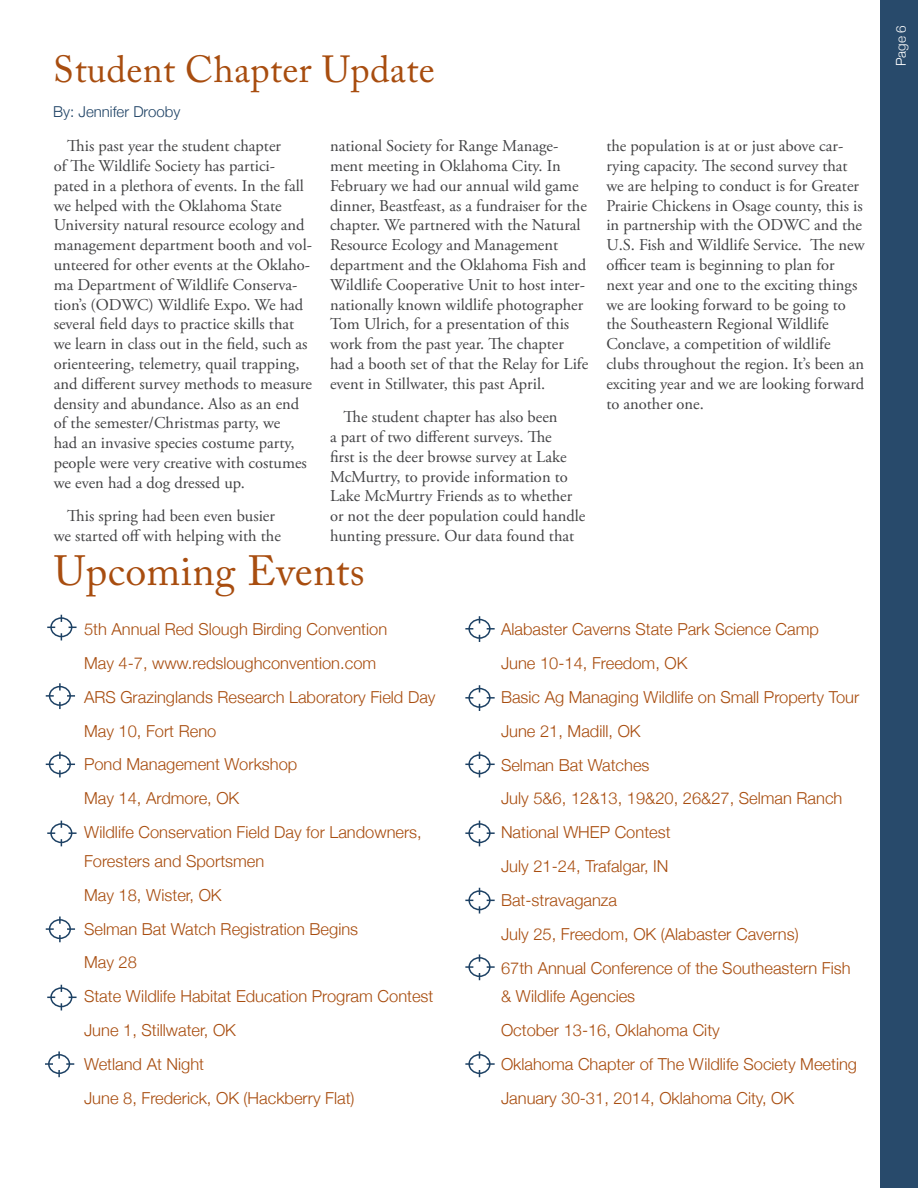
<style>
.page{position:relative;width:918px;height:1188px;background:#fff}
.page>*{position:absolute;margin:0;border:0;box-sizing:border-box;transform-origin:0 0}
.t1{font:42px "Adobe Caslon Pro";letter-spacing:.01em;color:#a84d0f}
.t2{font:37.5px "Adobe Caslon Pro";letter-spacing:.01em;color:#a84d0f}
.t3{font:16.5px/19.8px "Adobe Garamond Pro";color:#424244}
.t4{font:300 16.5px/33.9px "Helvetica Neue";color:#a84d0f}
.t5{font:300 15px "Helvetica Neue";color:#1d4164}
.t6{font:300 13.5px "Helvetica Neue";color:#fff}
</style>
<div class="page">
<div style="left:880px;top:0;width:38px;height:1188px;background:#284a6b"></div>
<div style="left:468px;top:1054px;width:23px;height:20px;border:2px solid #1d4164;border-radius:50%"></div>
<svg style="left:487px;top:1063px;width:8px;height:2px"></svg>
<svg style="left:465px;top:1063px;width:8px;height:2px"></svg>
<div style="left:468px;top:957px;width:23px;height:20px;border:2px solid #1d4164;border-radius:50%"></div>
<svg style="left:487px;top:966px;width:8px;height:2px"></svg>
<svg style="left:465px;top:966px;width:8px;height:2px"></svg>
<div style="left:468px;top:619px;width:23px;height:20px;border:2px solid #1d4164;border-radius:50%"></div>
<svg style="left:487px;top:628px;width:8px;height:2px"></svg>
<svg style="left:465px;top:628px;width:8px;height:2px"></svg>
<div style="left:49px;top:686px;width:22px;height:20px;border:2px solid #1d4164;border-radius:50%"></div>
<svg style="left:67px;top:695px;width:8px;height:2px"></svg>
<svg style="left:46px;top:683px;width:15px;height:26px"></svg>
<div style="left:50px;top:617px;width:22px;height:20px;border:2px solid #1d4164;border-radius:50%"></div>
<div style="left:468px;top:688px;width:23px;height:20px;border:2px solid #1d4164;border-radius:50%"></div>
<svg style="left:487px;top:697px;width:8px;height:2px"></svg>
<svg style="left:465px;top:697px;width:8px;height:2px"></svg>
<div style="left:468px;top:890px;width:23px;height:20px;border:2px solid #1d4164;border-radius:50%"></div>
<div style="left:48px;top:1054px;width:22px;height:20px;border:2px solid #1d4164;border-radius:50%"></div>
<svg style="left:66px;top:1063px;width:8px;height:2px"></svg>
<svg style="left:45px;top:1051px;width:15px;height:26px"></svg>
<div style="left:468px;top:823px;width:23px;height:20px;border:2px solid #1d4164;border-radius:50%"></div>
<svg style="left:487px;top:832px;width:8px;height:2px"></svg>
<svg style="left:465px;top:832px;width:8px;height:2px"></svg>
<div style="left:468px;top:754px;width:23px;height:20px;border:2px solid #1d4164;border-radius:50%"></div>
<div style="left:50px;top:987px;width:22px;height:20px;border:2px solid #1d4164;border-radius:50%"></div>
<div style="left:49px;top:919px;width:22px;height:20px;border:2px solid #1d4164;border-radius:50%"></div>
<svg style="left:67px;top:928px;width:8px;height:2px"></svg>
<svg style="left:46px;top:917px;width:15px;height:25px"></svg>
<div style="left:50px;top:823px;width:22px;height:20px;border:2px solid #1d4164;border-radius:50%"></div>
<svg style="left:69px;top:832px;width:8px;height:2px"></svg>
<svg style="left:47px;top:832px;width:8px;height:2px"></svg>
<div style="left:49px;top:754px;width:22px;height:20px;border:2px solid #1d4164;border-radius:50%"></div>
<svg style="left:46px;top:752px;width:15px;height:25px"></svg>
<h2 class="t2" style="left:53px;top:54px;width:383px">Student Chapter Update</h2>
<p class="t5" style="left:53px;top:105px;width:128px">By: Jennifer Drooby</p>
<p class="t3" style="left:54px;top:138px;width:260px;text-indent:13px">This past year the student chapter<br>of The Wildlife Society has partici&shy;pated in a plethora of events. In the fall we helped with the Oklahoma State University natural resource ecology and management department booth and vol&shy;unteered for other events at the Oklaho&shy;ma Department of Wildlife Conserva&shy;tion’s (ODWC) Wildlife Expo. We had several field days to practice skills that we learn in class out in the field, such as orienteering, telemetry, quail trapping, and different survey methods to measure density and abundance. Also as an end of the semester/Christmas party, we<br>had an invasive species costume party, people were very creative with costumes we even had a dog dressed up.</p>
<p class="t3" style="left:54px;top:508px;width:229px;text-align:center">This spring had been even busier we started off with helping with the</p>
<p class="t3" style="left:330px;top:138px;width:260px">national Society for Range Manage&shy;ment meeting in Oklahoma City. In February we had our annual wild game dinner, Beastfeast, as a fundraiser for the chapter. We partnered with the Natural Resource Ecology and Management department and the Oklahoma Fish and Wildlife Cooperative Unit to host inter&shy;nationally known wildlife photographer Tom Ulrich, for a presentation of this work from the past year. The chapter had a booth set of that the Relay for Life event in Stillwater, this past April.</p>
<p class="t3" style="left:330px;top:409px;width:257px;text-indent:13px">The student chapter has also been<br>a part of two different surveys. The<br>first is the deer browse survey at Lake McMurtry, to provide information to Lake McMurtry Friends as to whether or not the deer population could handle hunting pressure. Our data found that</p>
<p class="t3" style="left:606px;top:138px;width:260px">the population is at or just above car&shy;rying capacity. The second survey that we are helping to conduct is for Greater Prairie Chickens in Osage county, this is in partnership with the ODWC and the U.S. Fish and Wildlife Service. The new officer team is beginning to plan for next year and one to the exciting things we are looking forward to be going to the Southeastern Regional Wildlife Conclave, a competition of wildlife clubs throughout the region. It’s been an exciting year and we are looking forward to another one.</p>
<h1 class="t1" style="left:54px;top:554px;width:312px">Upcoming Events</h1>
<p class="t4" style="left:84px;top:613px;width:353px">5th Annual Red Slough Birding Convention<br>May 4-7, www.redsloughconvention.com<br>ARS Grazinglands Research Laboratory Field Day May 10, Fort Reno<br>Pond Management Workshop<br>May 14, Ardmore, OK<br>Wildlife Conservation Field Day for Landowners,</p>
<p class="t4" style="left:84px;top:845px;width:351px">Foresters and Sportsmen<br>May 18, Wister, OK<br>Selman Bat Watch Registration Begins<br>May 28<br>State Wildlife Habitat Education Program Contest<br>June 1, Stillwater, OK<br>Wetland At Night<br>June 8, Frederick, OK (Hackberry Flat)</p>
<p class="t4" style="left:501px;top:613px;width:360px">Alabaster Caverns State Park Science Camp<br>June 10-14, Freedom, OK<br>Basic Ag Managing Wildlife on Small Property Tour<br>June 21, Madill, OK<br>Selman Bat Watches<br>July 5&amp;6, 12&amp;13, 19&amp;20, 26&amp;27, Selman Ranch<br>National WHEP Contest<br>July 21-24, Trafalgar, IN<br>Bat-stravaganza<br>July 25, Freedom, OK (Alabaster Caverns)<br>67th Annual Conference of the Southeastern Fish</p>
<p class="t4" style="left:501px;top:981px;width:358px">&amp; Wildlife Agencies<br>October 13-16, Oklahoma City<br>Oklahoma Chapter of The Wildlife Society Meeting January 30-31, 2014, Oklahoma City, OK</p>
<p class="t6" style="left:895px;top:66px;width:43px;rotate:-90deg">Page 6</p>
</div>
